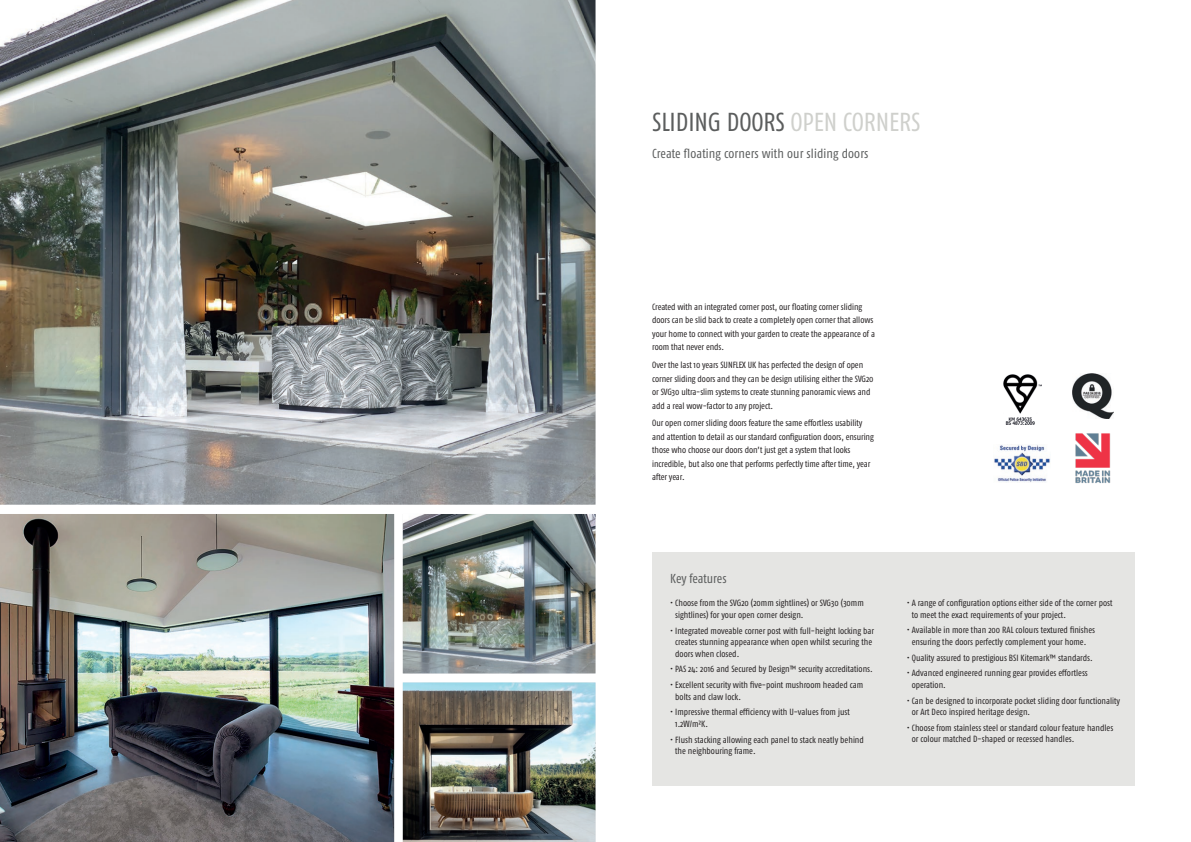
<style>
.page{position:relative;width:1191px;height:842px;background:#fff}
.page>*{position:absolute;margin:0;border:0;box-sizing:border-box;transform-origin:0 0}
.t1{font:condensed 26px "Fago Pro";letter-spacing:-.005em;color:#5b5d5d}
.t2{font:condensed 13px "Fago Pro";letter-spacing:.005em;color:#5b5d5d}
.t3{font:condensed 9px/11.5px "Fago Pro";letter-spacing:-.005em;color:#231f20}
.s1{color:#cfd0cc}
</style>
<div class="page">
<img style="left:0;top:0;width:595px;height:505px">
<img style="left:0;top:514px;width:394px;height:328px">
<img style="left:403px;top:514px;width:192px;height:159px">
<img style="left:403px;top:682px;width:192px;height:160px">
<div style="left:652px;top:552px;width:482px;height:233px;background:#e5e5e3"></div>
<img style="left:1003px;top:374px;width:38px;height:51px">
<img style="left:1075px;top:433px;width:36px;height:50px">
<img style="left:994px;top:445px;width:56px;height:37px">
<img style="left:1072px;top:373px;width:41px;height:45px">
<p class="t1" style="left:652px;top:107px;width:270px">SLIDING DOORS <span class="s1">OPEN CORNERS</span></p>
<p class="t2" style="left:652px;top:146px;width:218px">Create floating corners with our sliding doors</p>
<p class="t3" style="left:652px;top:300px;width:224px;line-height:13.5px">Created with an integrated corner post, our floating corner sliding doors can be slid back to create a completely open corner that allows your home to connect with your garden to create the appearance of a room that never ends.</p>
<p class="t3" style="left:652px;top:358px;width:223px;line-height:13.5px">Over the last 10 years SUNFLEX UK has perfected the design of open corner sliding doors and they can be design utilising either the SVG20 or SVG30 ultra-slim systems to create stunning panoramic views and add a real wow-factor to any project.</p>
<p class="t3" style="left:652px;top:416px;width:223px;line-height:13.5px">Our open corner sliding doors feature the same effortless usability and attention to detail as our standard configuration doors, ensuring those who choose our doors don’t just get a system that looks incredible, but also one that performs perfectly time after time, year after year.</p>
<p class="t2" style="left:670px;top:571px;width:58px">Key features</p>
<p class="t3" style="left:675px;top:597px;width:190px;text-indent:-5px">• Choose from the SVG20 (20mm sightlines) or SVG30 (30mm sightlines) for your open corner design.</p>
<p class="t3" style="left:675px;top:625px;width:200px;text-indent:-5px">• Integrated moveable corner post with full-height locking bar creates stunning appearance when open whilst securing the doors when closed.</p>
<p class="t3" style="left:670px;top:663px;width:204px">• PAS 24: 2016 and Secured by Design™ security accreditations.</p>
<p class="t3" style="left:675px;top:679px;width:189px;text-indent:-5px">• Excellent security with five-point mushroom headed cam bolts and claw lock.</p>
<p class="t3" style="left:675px;top:706px;width:176px;text-indent:-5px">• Impressive thermal efficiency with U-values from just<br>1.2W/m²K.</p>
<p class="t3" style="left:675px;top:734px;width:190px;text-indent:-5px">• Flush stacking allowing each panel to stack neatly behind the neighbouring frame.</p>
<p class="t3" style="left:911px;top:597px;width:202px;text-indent:-5px">• A range of configuration options either side of the corner post to meet the exact requirements of your project.</p>
<p class="t3" style="left:906px;top:624px;width:190px;text-align:center">• Available in more than 200 RAL colours textured finishes ensuring the doors perfectly complement your home.</p>
<p class="t3" style="left:906px;top:652px;width:187px">• Quality assured to prestigious BSI Kitemark™ standards.</p>
<p class="t3" style="left:911px;top:667px;width:178px;text-indent:-5px">• Advanced engineered running gear provides effortless operation.</p>
<p class="t3" style="left:911px;top:695px;width:210px;text-indent:-5px">• Can be designed to incorporate pocket sliding door functionality or Art Deco inspired heritage design.</p>
<p class="t3" style="left:911px;top:722px;width:203px;text-indent:-5px">• Choose from stainless steel or standard colour feature handles or colour matched D-shaped or recessed handles.</p>
</div>
